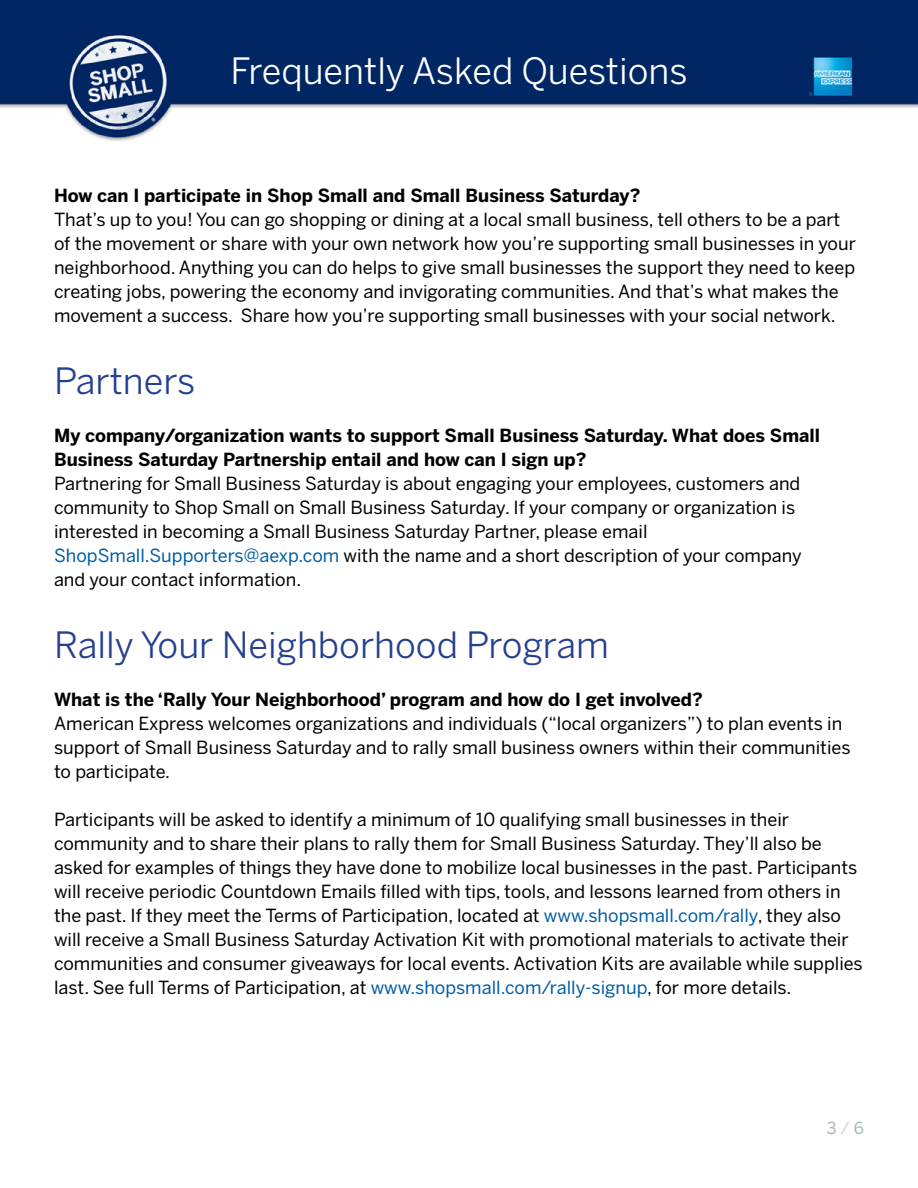
<style>
.page{position:relative;width:918px;height:1188px;background:#fff}
.page>*{position:absolute;margin:0;border:0;box-sizing:border-box;transform-origin:0 0}
.t1{font:36px "Benton Sans";color:#25408f}
.t2{font:36px "Benton Sans";color:#fff}
.t3{font:18px/24px "Benton Sans";color:#000}
.t4{font:700 18px/24px "Benton Sans";color:#000}
.t5{font:16.5px "Benton Sans";color:#a7b5b6}
.s1{color:#005da4}
.s2{color:#cdd5d5}
</style>
<div class="page">
<img style="left:0;top:0;width:918px;height:141px">
<h1 class="t2" style="left:230px;top:50px;width:459px">Frequently Asked Questions</h1>
<p class="t4" style="left:54px;top:184px;width:588px">How can I participate in Shop Small and Small Business Saturday?</p>
<p class="t3" style="left:54px;top:208px;width:803px">That’s up to you! You can go shopping or dining at a local small business, tell others to be a part of the movement or share with your own network how you’re supporting small businesses in your neighborhood. Anything you can do helps to give small businesses the support they need to keep creating jobs, powering the economy and invigorating communities. And that’s what makes the movement a success. Share how you’re supporting small businesses with your social network.</p>
<h1 class="t1" style="left:54px;top:360px;width:143px">Partners</h1>
<p class="t4" style="left:54px;top:424px;width:768px">My company/organization wants to support Small Business Saturday. What does Small<br>Business Saturday Partnership entail and how can I sign up?</p>
<p class="t3" style="left:54px;top:472px;width:749px">Partnering for Small Business Saturday is about engaging your employees, customers and community to Shop Small on Small Business Saturday. If your company or organization is interested in becoming a Small Business Saturday Partner, please email <span class="s1">ShopSmall.Supporters@aexp.com</span> with the name and a short description of your company and your contact information.</p>
<h1 class="t1" style="left:54px;top:624px;width:557px">Rally Your Neighborhood Program</h1>
<p class="t4" style="left:54px;top:688px;width:650px">What is the ‘Rally Your Neighborhood’ program and how do I get involved?</p>
<p class="t3" style="left:54px;top:712px;width:798px">American Express welcomes organizations and individuals (“local organizers”) to plan events in support of Small Business Saturday and to rally small business owners within their communities to participate.</p>
<p class="t3" style="left:54px;top:808px;width:810px">Participants will be asked to identify a minimum of 10 qualifying small businesses in their community and to share their plans to rally them for Small Business Saturday. They’ll also be asked for examples of things they have done to mobilize local businesses in the past. Participants will receive periodic Countdown Emails filled with tips, tools, and lessons learned from others in the past. If they meet the Terms of Participation, located at <span class="s1">www.shopsmall.com/rally</span>, they also will receive a Small Business Saturday Activation Kit with promotional materials to activate their communities and consumer giveaways for local events. Activation Kits are available while supplies last. See full Terms of Participation, at <span class="s1">www.shopsmall.com/rally-signup</span>, for more details.</p>
<p class="t5" style="left:827px;top:1118px;width:39px">3 <span class="s2">/</span> 6</p>
</div>
